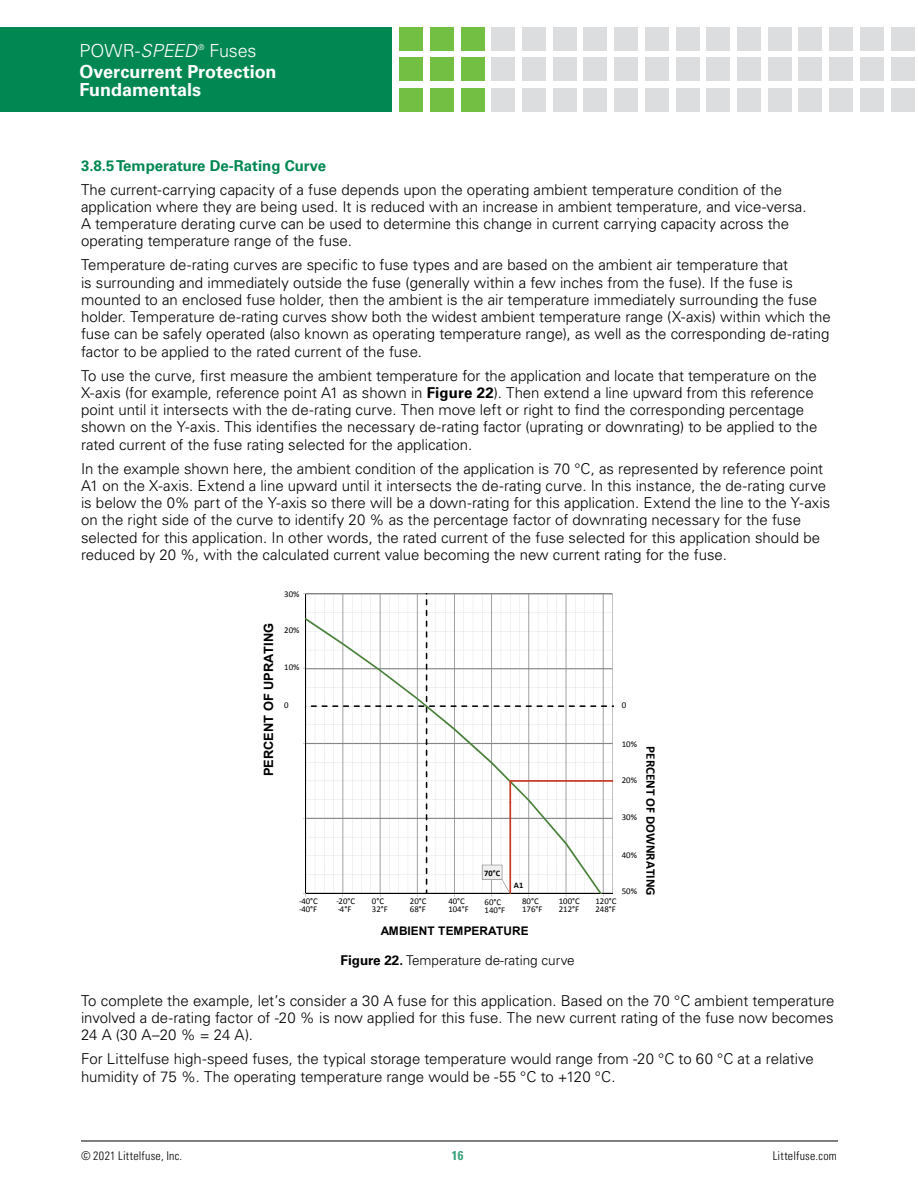
<style>
.page{position:relative;width:918px;height:1188px;background:#fff}
.page>*{position:absolute;margin:0;border:0;box-sizing:border-box;transform-origin:0 0}
.t1{font:700 18px/18px "Univers LT Std";color:#fff}
.t2{font:300 18px "Univers LT Std";letter-spacing:-.01em;color:#fff}
.Bullets_1{font:300 15px/17.2px "Univers LT Std";color:#000}
.Body_text{font:700 15px "Univers LT Std";color:#008752}
.New_body{font:300 13.5px "Univers LT Std";color:#000}
.t3{font:700 13.05px "Calibri";color:#000}
.t4{font:700 12.9px "Arial";color:#000}
.t5{font:700 condensed 12.75px "Univers LT Std";color:#35a17a}
.t6{font:300 condensed 12px "Univers LT Std";letter-spacing:.02em;color:#000}
.t7{font:700 11.85px "Arial";color:#000}
.t8{font:8.85px/7.8px "Calibri";color:#000}
.t9{font:700 8.4px "Calibri";color:#000}
.t10{font:300 7.8px "Univers LT Std";color:#fff}
.s1{font-style:italic}
.s2{font-weight:700}
</style>
<div class="page">
<hr style="left:81px;top:1141px;width:757px;height:1px;background:#000">
<div style="left:0;top:27px;width:392px;height:85px;background:#008752"></div>
<div style="left:399px;top:27px;width:24px;height:23px;background:#72bf44"></div>
<div style="left:399px;top:58px;width:24px;height:23px;background:#72bf44"></div>
<div style="left:399px;top:88px;width:24px;height:24px;background:#72bf44"></div>
<div style="left:430px;top:27px;width:24px;height:23px;background:#72bf44"></div>
<div style="left:430px;top:58px;width:24px;height:23px;background:#72bf44"></div>
<div style="left:430px;top:88px;width:24px;height:24px;background:#72bf44"></div>
<div style="left:461px;top:27px;width:23px;height:23px;background:#72bf44"></div>
<div style="left:461px;top:58px;width:23px;height:23px;background:#72bf44"></div>
<div style="left:461px;top:88px;width:23px;height:24px;background:#72bf44"></div>
<div style="left:491px;top:27px;width:24px;height:23px;background:#dcddde"></div>
<div style="left:491px;top:58px;width:24px;height:23px;background:#dcddde"></div>
<div style="left:491px;top:88px;width:24px;height:24px;background:#dcddde"></div>
<div style="left:522px;top:27px;width:24px;height:23px;background:#dcddde"></div>
<div style="left:522px;top:58px;width:24px;height:23px;background:#dcddde"></div>
<div style="left:522px;top:88px;width:24px;height:24px;background:#dcddde"></div>
<div style="left:553px;top:27px;width:23px;height:23px;background:#dcddde"></div>
<div style="left:553px;top:58px;width:23px;height:23px;background:#dcddde"></div>
<div style="left:553px;top:88px;width:23px;height:24px;background:#dcddde"></div>
<div style="left:584px;top:27px;width:23px;height:23px;background:#dcddde"></div>
<div style="left:584px;top:58px;width:23px;height:23px;background:#dcddde"></div>
<div style="left:584px;top:88px;width:23px;height:24px;background:#dcddde"></div>
<div style="left:614px;top:27px;width:24px;height:23px;background:#dcddde"></div>
<div style="left:614px;top:58px;width:24px;height:23px;background:#dcddde"></div>
<div style="left:614px;top:88px;width:24px;height:24px;background:#dcddde"></div>
<div style="left:645px;top:27px;width:24px;height:23px;background:#dcddde"></div>
<div style="left:645px;top:58px;width:24px;height:23px;background:#dcddde"></div>
<div style="left:645px;top:88px;width:24px;height:24px;background:#dcddde"></div>
<div style="left:676px;top:27px;width:23px;height:23px;background:#dcddde"></div>
<div style="left:676px;top:58px;width:23px;height:23px;background:#dcddde"></div>
<div style="left:676px;top:88px;width:23px;height:24px;background:#dcddde"></div>
<div style="left:707px;top:27px;width:23px;height:23px;background:#dcddde"></div>
<div style="left:707px;top:58px;width:23px;height:23px;background:#dcddde"></div>
<div style="left:707px;top:88px;width:23px;height:24px;background:#dcddde"></div>
<div style="left:737px;top:27px;width:24px;height:23px;background:#dcddde"></div>
<div style="left:737px;top:58px;width:24px;height:23px;background:#dcddde"></div>
<div style="left:737px;top:88px;width:24px;height:24px;background:#dcddde"></div>
<div style="left:768px;top:27px;width:23px;height:23px;background:#dcddde"></div>
<div style="left:768px;top:58px;width:23px;height:23px;background:#dcddde"></div>
<div style="left:768px;top:88px;width:23px;height:24px;background:#dcddde"></div>
<div style="left:799px;top:27px;width:23px;height:23px;background:#dcddde"></div>
<div style="left:799px;top:58px;width:23px;height:23px;background:#dcddde"></div>
<div style="left:799px;top:88px;width:23px;height:24px;background:#dcddde"></div>
<div style="left:860px;top:27px;width:24px;height:23px;background:#dcddde"></div>
<div style="left:860px;top:58px;width:24px;height:23px;background:#dcddde"></div>
<div style="left:860px;top:88px;width:24px;height:24px;background:#dcddde"></div>
<div style="left:829px;top:27px;width:24px;height:23px;background:#dcddde"></div>
<div style="left:829px;top:58px;width:24px;height:23px;background:#dcddde"></div>
<div style="left:829px;top:88px;width:24px;height:24px;background:#dcddde"></div>
<div style="left:891px;top:27px;width:23px;height:23px;background:#dcddde"></div>
<div style="left:891px;top:58px;width:23px;height:23px;background:#dcddde"></div>
<div style="left:891px;top:88px;width:23px;height:24px;background:#dcddde"></div>
<hr style="left:306px;top:593px;width:306px;height:1px;background:#838587">
<svg style="left:303px;top:594px;width:310px;height:303px"></svg>
<p class="t2" style="left:79px;top:39px;width:119px">POWR-<span class="s1">SPEED</span></p>
<p class="t10" style="left:198px;top:42px;width:8px">®</p>
<p class="t2" style="left:209px;top:39px;width:49px">Fuses</p>
<p class="t1" style="left:79px;top:63px;width:199px">Overcurrent Protection<br>Fundamentals</p>
<p class="Body_text" style="left:81px;top:157px;width:247px">3.8.5 Temperature De-Rating Curve</p>
<p class="Bullets_1" style="left:81px;top:181px;width:727px">The current-carrying capacity of a fuse depends upon the operating ambient temperature condition of the application where they are being used. It is reduced with an increase in ambient temperature, and vice-versa.<br>A temperature derating curve can be used to determine this change in current carrying capacity across the operating temperature range of the fuse.</p>
<p class="Bullets_1" style="left:81px;top:257px;width:751px">Temperature de-rating curves are specific to fuse types and are based on the ambient air temperature that<br>is surrounding and immediately outside the fuse (generally within a few inches from the fuse). If the fuse is mounted to an enclosed fuse holder, then the ambient is the air temperature immediately surrounding the fuse holder. Temperature de-rating curves show both the widest ambient temperature range (X-axis) within which the fuse can be safely operated (also known as operating temperature range), as well as the corresponding de-rating factor to be applied to the rated current of the fuse.</p>
<p class="Bullets_1" style="left:81px;top:367px;width:738px">To use the curve, first measure the ambient temperature for the application and locate that temperature on the X-axis (for example, reference point A1 as shown in <span class="s2">Figure 22</span>). Then extend a line upward from this reference point until it intersects with the de-rating curve. Then move left or right to find the corresponding percentage shown on the Y-axis. This identifies the necessary de-rating factor (uprating or downrating) to be applied to the rated current of the fuse rating selected for the application.</p>
<p class="Bullets_1" style="left:81px;top:460px;width:751px">In the example shown here, the ambient condition of the application is 70 °C, as represented by reference point A1 on the X-axis. Extend a line upward until it intersects the de-rating curve. In this instance, the de-rating curve is below the 0% part of the Y-axis so there will be a down-rating for this application. Extend the line to the Y-axis on the right side of the curve to identify 20 % as the percentage factor of downrating necessary for the fuse selected for this application. In other words, the rated current of the fuse selected for this application should be reduced by 20 %, with the calculated current value becoming the new current rating for the fuse.</p>
<p class="t4" style="left:260px;top:776px;width:155px;rotate:-90deg">PERCENT OF UPRATING</p>
<p class="t8" style="left:284px;top:590px;width:17px">30%</p>
<p class="t8" style="left:284px;top:626px;width:17px">20%</p>
<p class="t8" style="left:284px;top:663px;width:17px">10%</p>
<p class="t8" style="left:284px;top:701px;width:6px">0</p>
<p class="t8" style="left:299px;top:897px;width:20px">-40°C -40°F</p>
<p class="t8" style="left:337px;top:897px;width:20px">-20°C -4°F</p>
<p class="t9" style="left:484px;top:867px;width:17px">70°C</p>
<p class="t9" style="left:514px;top:880px;width:11px">A1</p>
<p class="t8" style="left:622px;top:701px;width:6px">0</p>
<p class="t8" style="left:622px;top:739px;width:17px">10%</p>
<p class="t8" style="left:622px;top:776px;width:17px">20%</p>
<p class="t8" style="left:622px;top:813px;width:17px">30%</p>
<p class="t8" style="left:622px;top:851px;width:17px">40%</p>
<p class="t8" style="left:622px;top:887px;width:17px">50%</p>
<p class="t3" style="left:660px;top:746px;width:151px;rotate:90deg">PERCENT OF DOWNRATING</p>
<p class="t8" style="left:372px;top:897px;width:17px">0°C<br>32°F</p>
<p class="t8" style="left:410px;top:897px;width:18px">20°C<br>68°F</p>
<p class="t8" style="left:448px;top:897px;width:22px">40°C<br>104°F</p>
<p class="t8" style="left:485px;top:898px;width:22px">60°C<br>140°F</p>
<p class="t8" style="left:522px;top:897px;width:22px">80°C<br>176°F</p>
<p class="t8" style="left:559px;top:897px;width:23px">100°C<br>212°F</p>
<p class="t8" style="left:595px;top:897px;width:23px">120°C<br>248°F</p>
<p class="t7" style="left:381px;top:923px;width:149px">AMBIENT TEMPERATURE</p>
<p class="New_body" style="left:340px;top:952px;width:236px"><span class="s2">Figure 22.</span> Temperature de-rating curve</p>
<p class="Bullets_1" style="left:81px;top:992px;width:755px;text-align:justify">To complete the example, let’s consider a 30 A fuse for this application. Based on the 70 °C ambient temperature involved a de-rating factor of -20 % is now applied for this fuse. The new current rating of the fuse now becomes 24 A (30 A–20 % = 24 A).</p>
<p class="Bullets_1" style="left:81px;top:1051px;width:734px">For Littelfuse high-speed fuses, the typical storage temperature would range from -20 °C to 60 °C at a relative humidity of 75 %. The operating temperature range would be -55 °C to +120 °C.</p>
<p class="t6" style="left:81px;top:1149px;width:103px">© 2021 Littelfuse, Inc.</p>
<p class="t5" style="left:452px;top:1147px;width:13px">16</p>
<p class="t6" style="left:773px;top:1149px;width:66px">Littelfuse.com</p>
</div>
